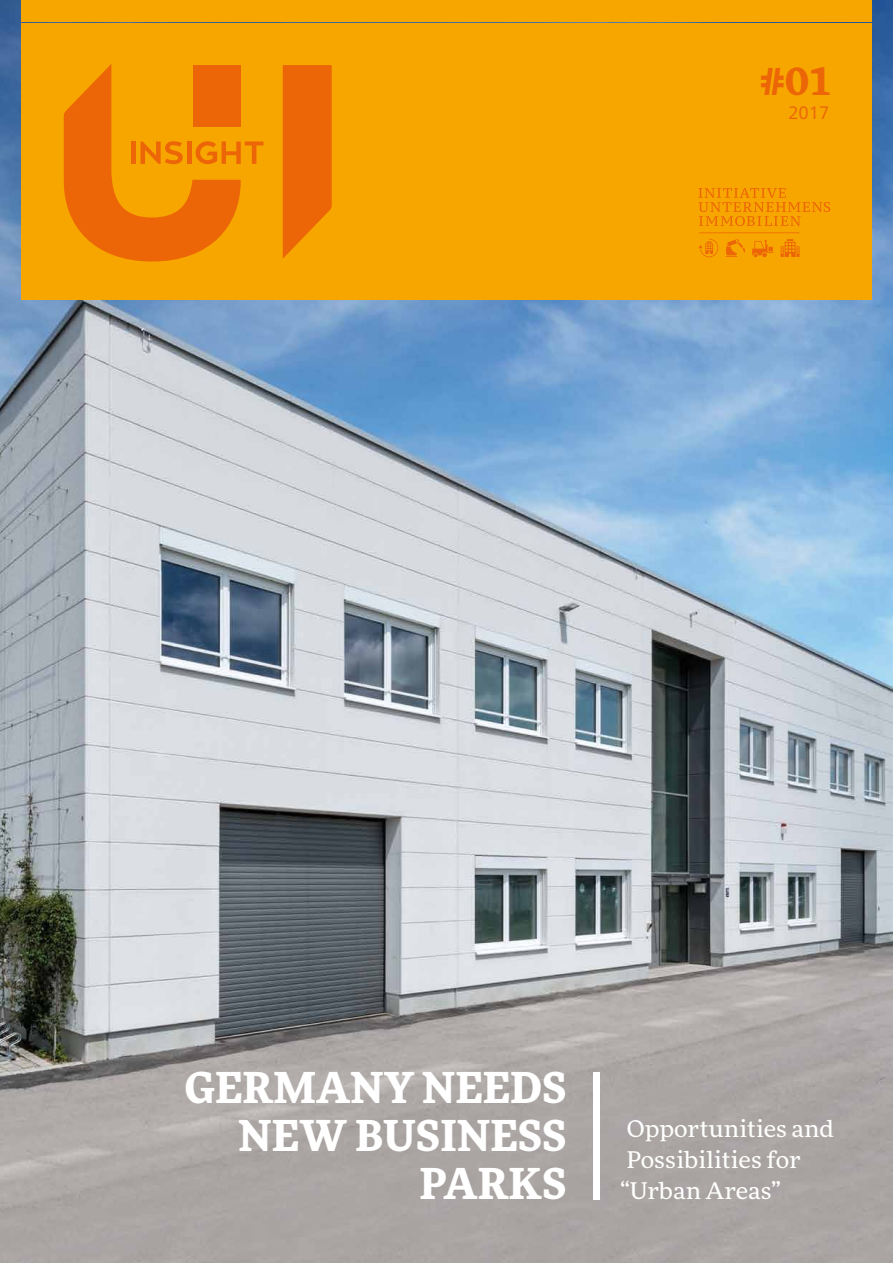
<style>
.page{position:relative;width:893px;height:1263px;background:#fff}
.page>*{position:absolute;margin:0;border:0;box-sizing:border-box;transform-origin:0 0}
.t1{font:700 42px/48px "More Pro";letter-spacing:.01em;color:#fff}
.t2{font:700 expanded 39px "More Pro";color:#ec6608}
.t3{font:expanded 22.95px/31px "More Pro";color:#fff}
.t4{font:18px "Frutiger Neue LTW1 G";color:#ec6608}
</style>
<div class="page">
<img style="left:0;top:0;width:893px;height:1263px">
<div style="left:594px;top:1072px;width:6px;height:127px;background:#fff"></div>
<div style="left:21px;top:23px;width:851px;height:277px;background:#f7a600"></div>
<div style="left:21px;top:0;width:851px;height:21px;background:#f7a600"></div>
<svg style="left:283px;top:65px;width:49px;height:193px;background:#ed6e06"></svg>
<svg style="left:64px;top:64px;width:200px;height:197px"></svg>
<svg style="left:698px;top:188px;width:132px;height:69px"></svg>
<h2 class="t2" style="left:760px;top:51px;width:73px">#01</h2>
<p class="t4" style="left:788px;top:102px;width:43px">2017</p>
<h1 class="t1" style="left:239px;top:1060px;width:300px;text-indent:-54px">GERMANY NEEDS<br>NEW BUSIN</h1>
<h1 class="t1" style="left:420px;top:1108px;width:144px;text-indent:71px">ESS<br>PARKS</h1>
<p class="t3" style="left:620px;top:1112px;width:215px">Opportunities and<br>Possibilities for “Urban Areas”</p>
</div>
